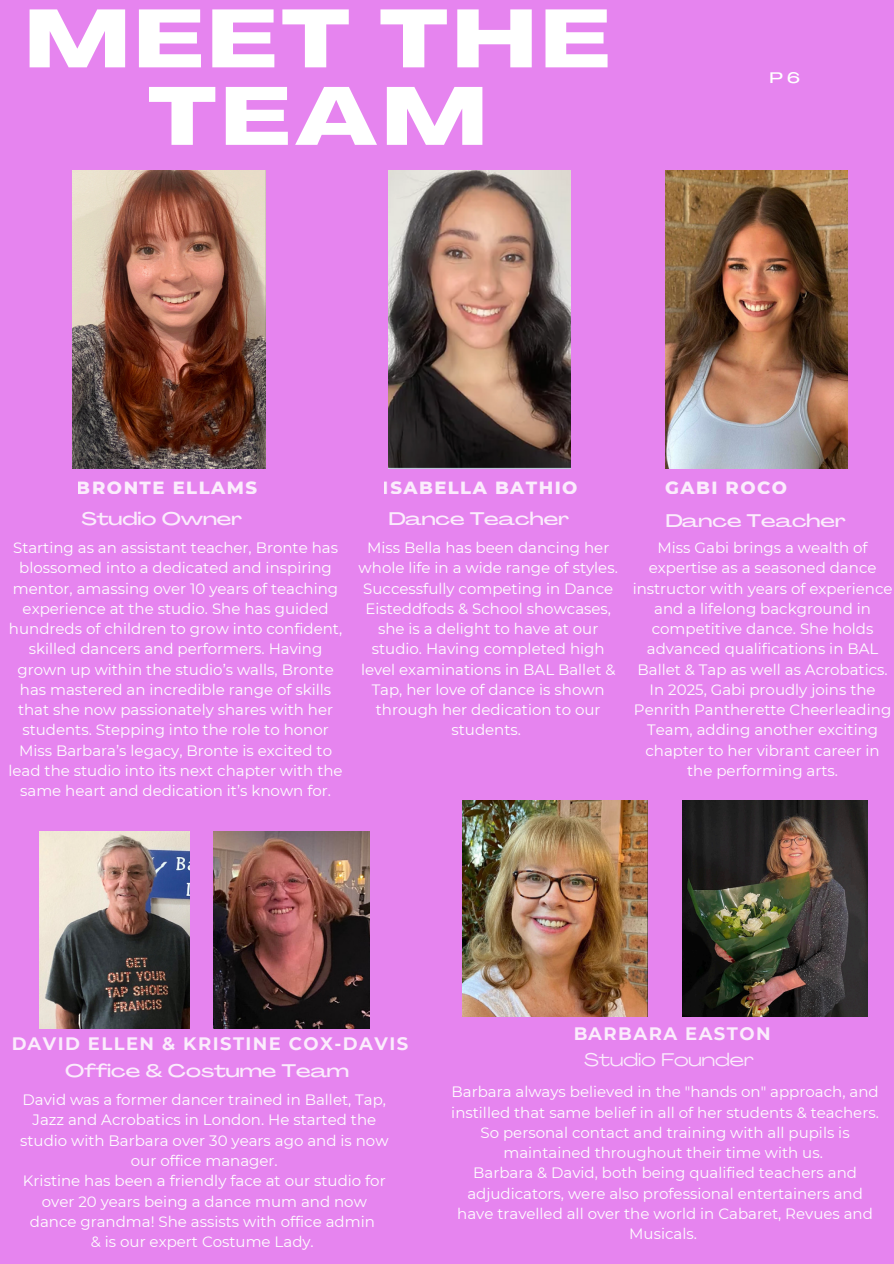
<style>
.page{position:relative;width:894px;height:1264px;background:#fff}
.page>*{position:absolute;margin:0;border:0;box-sizing:border-box;transform-origin:0 0}
.t1{font:800 80.85px/77.4px "Agrandir Grand";letter-spacing:.07em;color:#fff;text-align:center}
.t2{font:500 18px "Agrandir Grand";color:#fff}
.t3{font:700 18px "Montserrat";letter-spacing:.08em;color:#fff}
.t4{font:800 18px "Montserrat";letter-spacing:.08em;color:#fff}
.t5{font:18px "Agrandir Grand";color:#fff}
.t6{font:15px/20.2px "Montserrat";color:#fff;text-align:center}
.t7{font:500 15px "Agrandir Grand";color:#fff}
</style>
<div class="page">
<div style="left:0;top:0;width:893px;height:1263px;background:#e684ef"></div>
<img style="left:388px;top:170px;width:182px;height:298px">
<img style="left:665px;top:170px;width:182px;height:298px">
<img style="left:39px;top:832px;width:150px;height:196px">
<img style="left:213px;top:832px;width:156px;height:196px">
<img style="left:462px;top:800px;width:185px;height:216px">
<img style="left:682px;top:800px;width:185px;height:216px">
<img style="left:73px;top:170px;width:192px;height:298px">
<h1 class="t1" style="left:26px;top:8px;width:585px">MEET THE<br>TEAM</h1>
<p class="t7" style="left:769px;top:72px;width:31px">P 6</p>
<p class="t4" style="left:77px;top:476px;width:181px">BRONTE ELLAMS</p>
<p class="t4" style="left:382px;top:476px;width:196px">ISABELLA BATHIO</p>
<p class="t4" style="left:665px;top:476px;width:123px">GABI ROCO</p>
<p class="t2" style="left:81px;top:511px;width:162px">Studio Owner</p>
<p class="t2" style="left:388px;top:511px;width:182px">Dance Teacher</p>
<p class="t2" style="left:665px;top:513px;width:182px">Dance Teacher</p>
<p class="t6" style="left:9px;top:537px;width:335px">Starting as an assistant teacher, Bronte has blossomed into a dedicated and inspiring mentor, amassing over 10 years of teaching experience at the studio. She has guided hundreds of children to grow into confident, skilled dancers and performers. Having grown up within the studio’s walls, Bronte has mastered an incredible range of skills that she now passionately shares with her students. Stepping into the role to honor Miss Barbara’s legacy, Bronte is excited to lead the studio into its next chapter with the same heart and dedication it’s known for.</p>
<p class="t6" style="left:358px;top:537px;width:260px">Miss Bella has been dancing her whole life in a wide range of styles.<br>Successfully competing in Dance<br>Eisteddfods &amp; School showcases, she is a delight to have at our studio. Having completed high level examinations in BAL Ballet &amp;<br>Tap, her love of dance is shown through her dedication to our students.</p>
<p class="t6" style="left:632px;top:537px;width:261px">Miss Gabi brings a wealth of expertise as a seasoned dance instructor with years of experience and a lifelong background in competitive dance. She holds advanced qualifications in BAL<br>Ballet &amp; Tap as well as Acrobatics.<br>In 2025, Gabi proudly joins the<br>Penrith Pantherette Cheerleading<br>Team, adding another exciting chapter to her vibrant career in the performing arts.</p>
<p class="t3" style="left:11px;top:1033px;width:398px">DAVID ELLEN &amp; KRISTINE COX-DAVIS</p>
<p class="t2" style="left:65px;top:1063px;width:285px">Office &amp; Costume Team</p>
<h2 class="t6" style="left:20px;top:1089px;width:370px">David was a former dancer trained in Ballet, Tap, Jazz and Acrobatics in London. He started the studio with Barbara over 30 years ago and is now our office manager.</h2>
<h2 class="t6" style="left:23px;top:1170px;width:364px">Kristine has been a friendly face at our studio for over 20 years being a dance mum and now dance grandma! She assists with office admin</h2>
<h2 class="t6" style="left:91px;top:1231px;width:224px">&amp; is our expert Costume Lady.</h2>
<p class="t3" style="left:573px;top:1022px;width:199px">BARBARA EASTON</p>
<p class="t5" style="left:584px;top:1052px;width:171px">Studio Founder</p>
<p class="t6" style="left:451px;top:1081px;width:429px">Barbara always believed in the "hands on" approach, and instilled that same belief in all of her students &amp; teachers.<br>So personal contact and training with all pupils is maintained throughout their time with us.</p>
<h3 class="t6" style="left:457px;top:1162px;width:417px">Barbara &amp; David, both being qualified teachers and adjudicators, were also professional entertainers and have travelled all over the world in Cabaret, Revues and Musicals.</h3>
</div>
